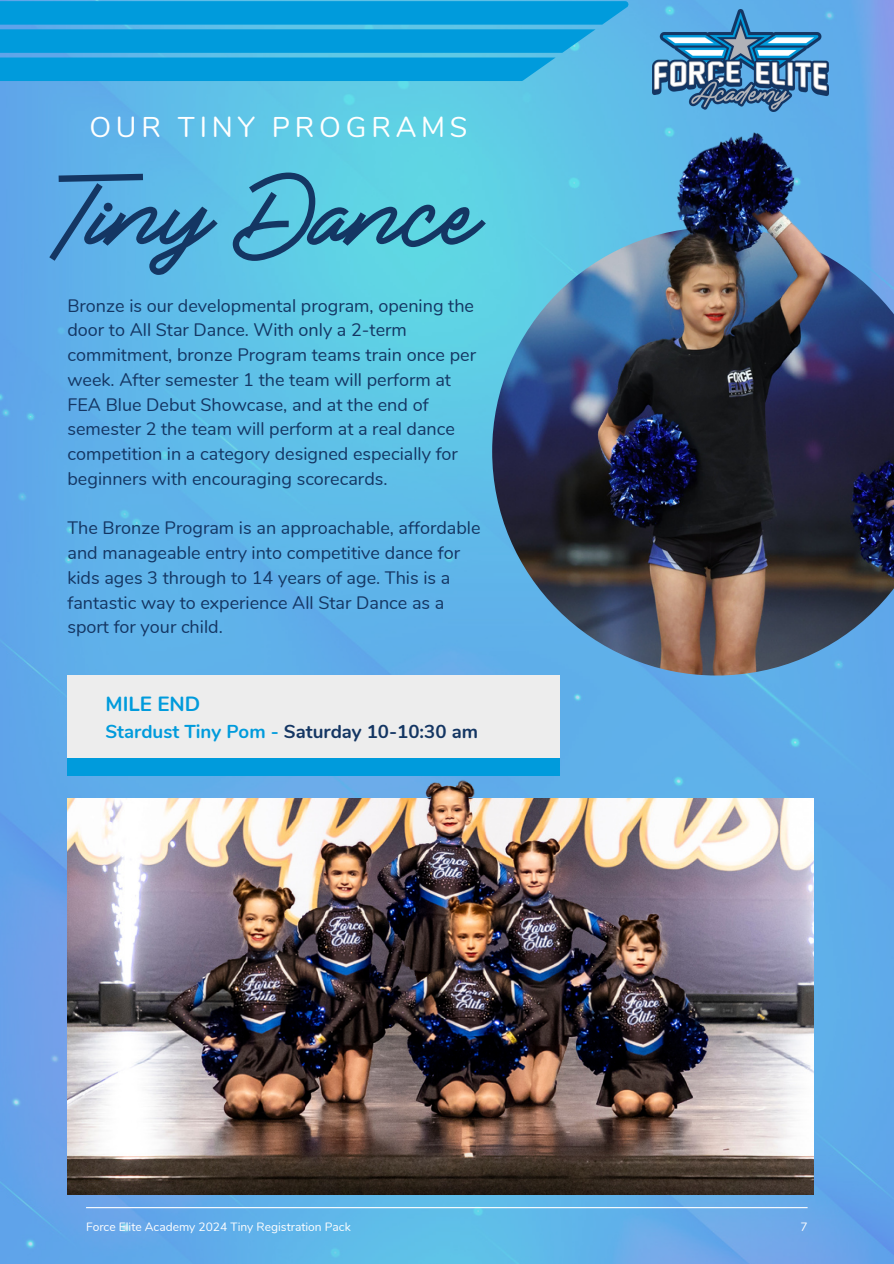
<style>
.page{position:relative;width:894px;height:1264px;background:#fff}
.page>*{position:absolute;margin:0;border:0;box-sizing:border-box;transform-origin:0 0}
.t1{font:72.45px "Socialist";color:#143663}
.t2{font:28.5px "Nunito";letter-spacing:.17em;color:#fff}
.t3{font:700 20.55px "Nunito";color:#009bdc}
.t4{font:700 18.6px "Nunito";color:#143663}
.t5{font:18px/24.8px "Nunito";color:#143663}
.t6{font:12px "Nunito";color:#fff}
.s1{color:#009bdc}
</style>
<div class="page">
<img style="left:0;top:0;width:893px;height:1263px">
<svg style="left:0;top:1px;width:628px;height:80px;background:#11a1de"></svg>
<img style="left:652px;top:10px;width:176px;height:80px">
<hr style="left:86px;top:1206px;width:721px;height:2px;background:#fff">
<img style="left:492px;top:227px;width:401px;height:448px">
<img style="left:573px;top:90px;width:260px;height:360px">
<div style="left:67px;top:675px;width:493px;height:87px;background:#ededed"></div>
<div style="left:67px;top:758px;width:493px;height:17px;background:#009bdc"></div>
<img style="left:67px;top:798px;width:746px;height:14px">
<img style="left:67px;top:812px;width:746px;height:382px">
<img style="left:377px;top:779px;width:133px;height:203px">
<h4 class="t2" style="left:89px;top:109px;width:379px">OUR TINY PROGRAMS</h4>
<h2 class="t1" style="left:58px;top:183px;width:424px">Tiny Dance</h2>
<h1 class="t5" style="left:67px;top:293px;width:410px">Bronze is our developmental program, opening the door to All Star Dance. With only a 2-term commitment, bronze Program teams train once per week. After semester 1 the team will perform at FEA Blue Debut Showcase, and at the end of semester 2 the team will perform at a real dance competition in a category designed especially for beginners with encouraging scorecards.</h1>
<h4 class="t5" style="left:67px;top:516px;width:414px">The Bronze Program is an approachable, affordable and manageable entry into competitive dance for kids ages 3 through to 14 years of age. This is a fantastic way to experience All Star Dance as a sport for your child.</h4>
<p class="t3" style="left:105px;top:690px;width:96px">MILE END</p>
<p class="t4" style="left:105px;top:719px;width:374px"><span class="s1">Stardust Tiny Pom -</span> Saturday 10-10:30 am</p>
<p class="t6" style="left:86px;top:1218px;width:266px">Force Elite Academy 2024 Tiny Registration Pack</p>
<h5 class="t6" style="left:800px;top:1218px;width:9px">7</h5>
</div>
